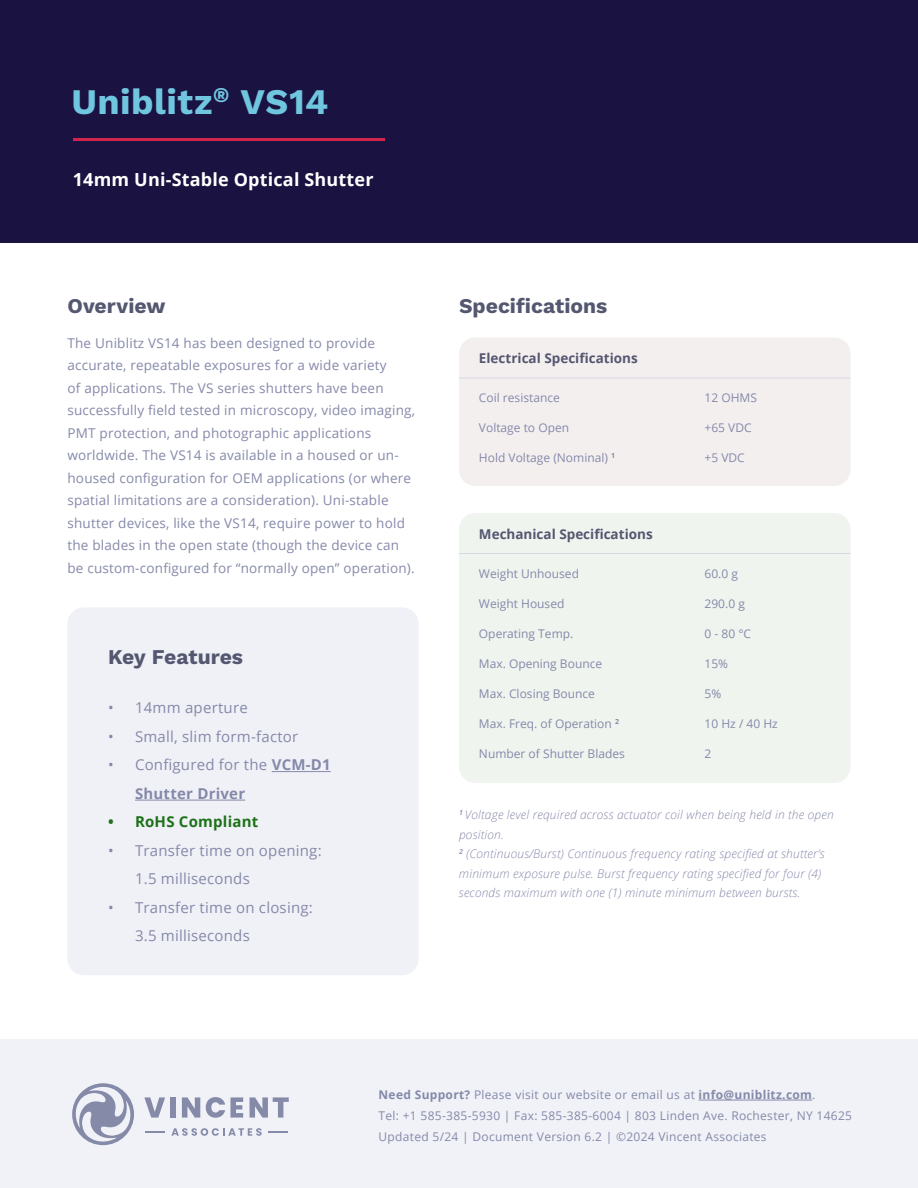
<style>
.page{position:relative;width:918px;height:1188px;background:#fff}
.page>*{position:absolute;margin:0;border:0;box-sizing:border-box;transform-origin:0 0}
.t1{font:700 36px "Work Sans";letter-spacing:.01em;color:#70c5df}
.t2{font:700 21px "Work Sans";color:#545770}
.t3{font:700 18px "Open Sans";letter-spacing:.01em;color:#fff}
.t4{font:15px/28.5px "Open Sans";letter-spacing:.015em;color:#8589a9}
.t5{font:700 15px/28.5px "Open Sans";letter-spacing:.015em;color:#8589a9}
.t6{font:700 15px "Open Sans";letter-spacing:.015em;color:#1d7218}
.t7{font:13.5px/22.5px "Open Sans";letter-spacing:.015em;color:#8589a9}
.t8{font:700 13.5px "Open Sans";color:#555770}
.t9{font:italic 300 12px/19.5px "Open Sans";letter-spacing:.015em;color:#8689aa}
.t10{font:12px "Open Sans";color:#8589a9}
.t11{font:12px/21px "Open Sans";letter-spacing:.025em;color:#8589a9}
.s1{font-weight:400}
.s2{font-weight:700}
</style>
<div class="page">
<div style="left:67px;top:608px;width:351px;height:367px;background:#f0f1f7;border-radius:16px"></div>
<div style="left:459px;top:338px;width:391px;height:148px;background:#f4efef;border-radius:16px"></div>
<div style="left:459px;top:513px;width:391px;height:270px;background:#eff4ef;border-radius:16px"></div>
<div style="left:0;top:1040px;width:918px;height:148px;background:#f0f2f7"></div>
<div style="left:0;top:0;width:918px;height:243px;background:#1a1240"></div>
<hr style="left:74px;top:138px;width:312px;height:3px;background:#d1244d">
<svg style="left:72px;top:1083px;width:62px;height:62px"></svg>
<svg style="left:171px;top:1128px;width:91px;height:8px"></svg>
<svg style="left:146px;top:1131px;width:19px;height:2px"></svg>
<svg style="left:268px;top:1131px;width:19px;height:2px"></svg>
<svg style="left:144px;top:1097px;width:21px;height:21px"></svg>
<div style="left:170px;top:1097px;width:5px;height:21px;background:#858aa8"></div>
<svg style="left:182px;top:1097px;width:18px;height:21px"></svg>
<svg style="left:206px;top:1097px;width:37px;height:21px"></svg>
<svg style="left:250px;top:1097px;width:39px;height:21px"></svg>
<hr style="left:699px;top:1100px;width:113px;height:1px;background:#8589a9">
<hr style="left:272px;top:771px;width:59px;height:1px;background:#8589a9">
<hr style="left:135px;top:800px;width:110px;height:1px;background:#8589a9">
<hr style="left:459px;top:378px;width:391px;height:1px;background:#d9dae8">
<hr style="left:459px;top:553px;width:391px;height:1px;background:#d9dae8">
<h1 class="t1" style="left:71px;top:80px;width:259px">Uniblitz<sup>®</sup> VS14</h1>
<h3 class="t3" style="left:73px;top:167px;width:302px">14mm Uni-Stable Optical Shutter</h3>
<h2 class="t2" style="left:68px;top:294px;width:100px">Overview</h2>
<h2 class="t2" style="left:459px;top:294px;width:150px">Specifications</h2>
<p class="t7" style="left:68px;top:331px;width:349px">The Uniblitz VS14 has been designed to provide accurate, repeatable exposures for a wide variety<br>of applications. The VS series shutters have been successfully field tested in microscopy, video imaging, PMT protection, and photographic applications worldwide. The VS14 is available in a housed or un&shy;housed configuration for OEM applications (or where spatial limitations are a consideration). Uni-stable shutter devices, like the VS14, require power to hold the blades in the open state (though the device can be custom-configured for “normally open” operation).</p>
<p class="t8" style="left:479px;top:349px;width:160px">Electrical Specifications</p>
<p class="t10" style="left:479px;top:390px;width:82px">Coil resistance</p>
<p class="t10" style="left:479px;top:420px;width:92px">Voltage to Open</p>
<p class="t10" style="left:479px;top:450px;width:138px">Hold Voltage (Nominal) <sup>1</sup></p>
<p class="t10" style="left:705px;top:390px;width:54px">12 OHMS</p>
<p class="t10" style="left:705px;top:420px;width:49px">+65 VDC</p>
<p class="t10" style="left:705px;top:450px;width:42px">+5 VDC</p>
<p class="t8" style="left:479px;top:525px;width:175px">Mechanical Specifications</p>
<p class="t10" style="left:479px;top:565px;width:102px">Weight Unhoused</p>
<p class="t10" style="left:479px;top:595px;width:87px">Weight Housed</p>
<p class="t10" style="left:479px;top:625px;width:96px">Operating Temp.</p>
<p class="t10" style="left:479px;top:655px;width:125px">Max. Opening Bounce</p>
<p class="t10" style="left:479px;top:685px;width:117px">Max. Closing Bounce</p>
<p class="t10" style="left:479px;top:715px;width:142px">Max. Freq. of Operation <sup>2</sup></p>
<p class="t10" style="left:479px;top:745px;width:147px">Number of Shutter Blades</p>
<p class="t10" style="left:705px;top:565px;width:35px">60.0 g</p>
<p class="t10" style="left:705px;top:595px;width:42px">290.0 g</p>
<p class="t10" style="left:705px;top:625px;width:48px">0 - 80 °C</p>
<p class="t10" style="left:705px;top:655px;width:25px">15%</p>
<p class="t10" style="left:705px;top:685px;width:18px">5%</p>
<p class="t10" style="left:705px;top:715px;width:75px">10 Hz / 40 Hz</p>
<p class="t10" style="left:705px;top:745px;width:8px">2</p>
<h2 class="t2" style="left:108px;top:645px;width:137px">Key Features</h2>
<p class="t4" style="left:108px;top:693px;width:141px">• 14mm aperture</p>
<p class="t4" style="left:108px;top:722px;width:192px">• Small, slim form-factor</p>
<p class="t5" style="left:135px;top:750px;width:197px;text-indent:-27px"><span class="s1">• Configured for the</span> VCM-D1<br>Shutter Driver</p>
<p class="t6" style="left:108px;top:811px;width:152px">• RoHS Compliant</p>
<p class="t4" style="left:135px;top:836px;width:188px;text-indent:-27px">• Transfer time on opening:<br>1.5 milliseconds</p>
<p class="t4" style="left:135px;top:893px;width:179px;text-indent:-27px">• Transfer time on closing:<br>3.5 milliseconds</p>
<p class="t9" style="left:459px;top:805px;width:376px"><sup>1</sup> Voltage level required across actuator coil when being held in the open position.<br><sup>2</sup> (Continuous/Burst) Continuous frequency rating specified at shutter’s minimum exposure pulse. Burst frequency rating specified for four (4) seconds maximum with one (1) minute minimum between bursts.</p>
<p class="t11" style="left:379px;top:1084px;width:475px"><span class="s2">Need Support?</span> Please visit our website or email us at <span class="s2">info@uniblitz.com</span>.<br>Tel: +1 585-385-5930 | Fax: 585-385-6004 | 803 Linden Ave. Rochester, NY 14625<br>Updated 5/24 | Document Version 6.2 | ©2024 Vincent Associates</p>
</div>
